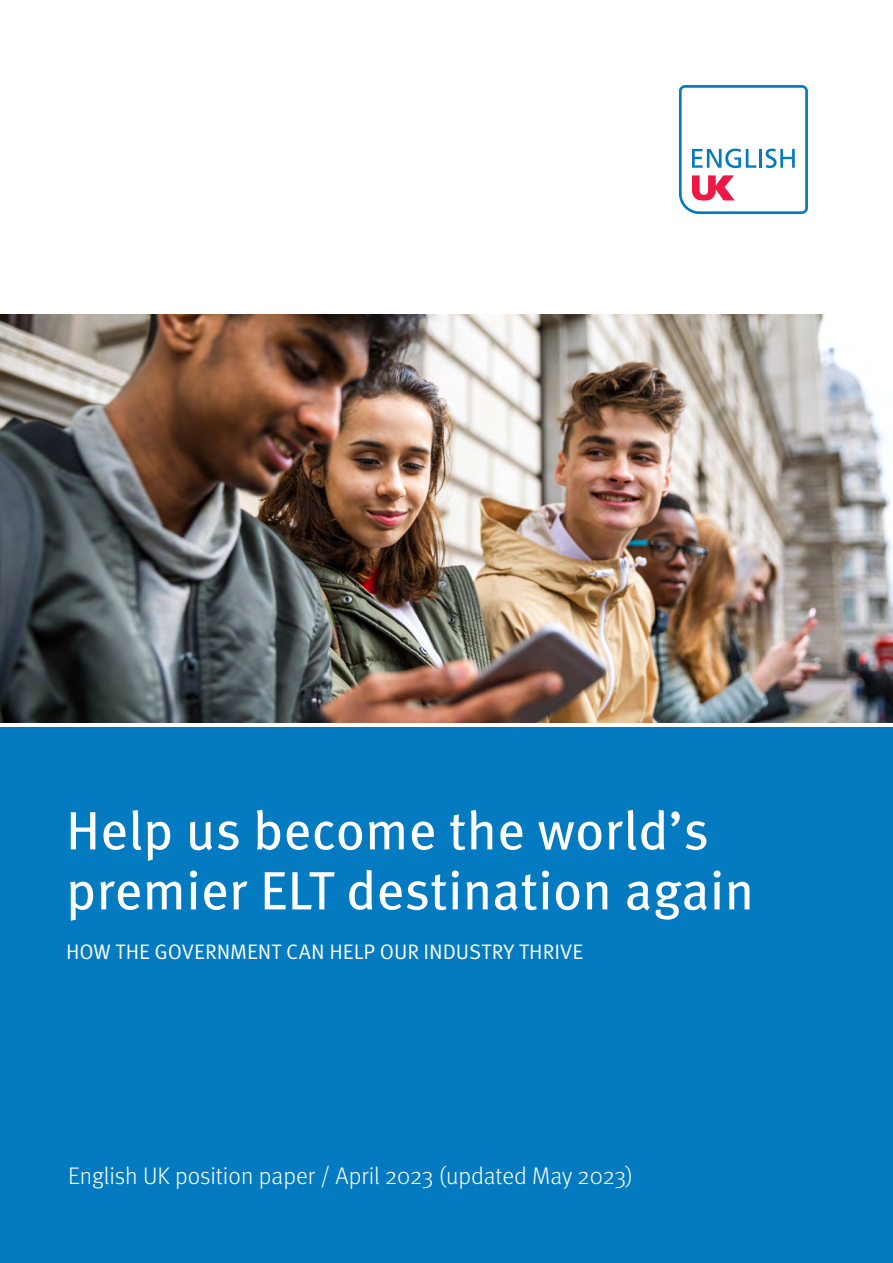
<style>
.page{position:relative;width:893px;height:1263px;background:#fff}
.page>*{position:absolute;margin:0;border:0;box-sizing:border-box;transform-origin:0 0}
.t1{font:54px/60px "Meta Pro";color:#fff}
.t2{font:300 24px "Meta Pro";color:#fff}
.t3{font:21px "Meta Pro Norm";color:#fff}
</style>
<div class="page">
<div style="left:0;top:727px;width:893px;height:536px;background:#047bc1"></div>
<img style="left:0;top:315px;width:893px;height:408px">
<svg style="left:679px;top:85px;width:129px;height:129px"></svg>
<p class="t1" style="left:66px;top:797px;width:690px">Help us become the world’s premier ELT destination again</p>
<p class="t3" style="left:66px;top:936px;width:519px">HOW THE GOVERNMENT CAN HELP OUR INDUSTRY THRIVE</p>
<p class="t2" style="left:68px;top:1159px;width:567px">English UK position paper / April 2023 (updated May 2023)</p>
</div>
